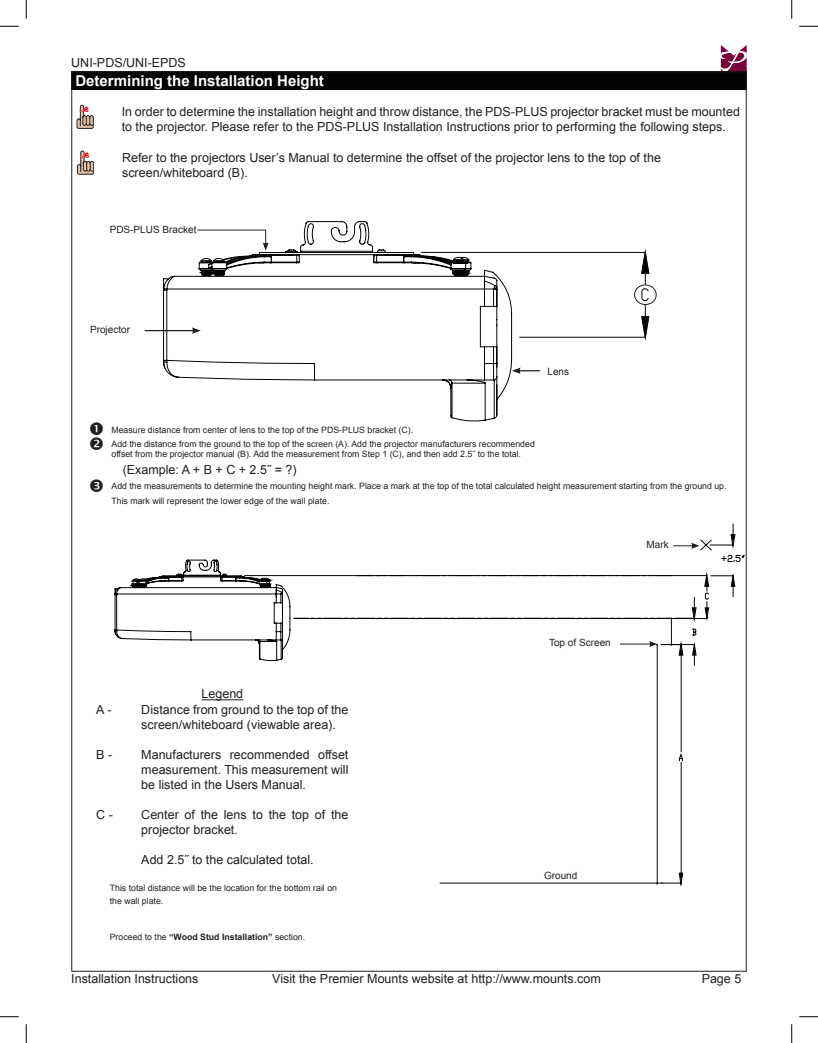
<style>
.page{position:relative;width:818px;height:1043px;background:#fff}
.page>*{position:absolute;margin:0;border:0;box-sizing:border-box;transform-origin:0 0}
.t1{font:700 15px "Arial";color:#fff}
.t2{font:12.5px/15px "Arial";color:#231f20}
.t3{font:10px "Arial";color:#231f20}
.t4{font:8.75px/10px "Arial";color:#231f20}
.t5{font:700 8.75px "Arial";color:#231f20}
.s1{font-weight:400}
</style>
<div class="page">
<svg style="left:720px;top:45px;width:26px;height:26px"></svg>
<svg style="left:77px;top:151px;width:17px;height:23px"></svg>
<svg style="left:162px;top:275px;width:350px;height:147px"></svg>
<svg style="left:183px;top:230px;width:466px;height:113px"></svg>
<hr style="left:145px;top:330px;width:49px;height:1px;background:#231f20">
<svg style="left:192px;top:327px;width:9px;height:7px"></svg>
<svg style="left:512px;top:367px;width:28px;height:7px"></svg>
<svg style="left:198px;top:221px;width:274px;height:56px"></svg>
<hr style="left:197px;top:229px;width:69px;height:1px;background:#231f20">
<div style="left:634px;top:284px;width:22px;height:21px;border:1px solid #231f20;border-radius:50%"></div>
<svg style="left:77px;top:105px;width:17px;height:24px"></svg>
<svg style="left:641px;top:288px;width:8px;height:13px"></svg>
<div style="left:71px;top:71px;width:675px;height:19px;background:#040503"></div>
<svg style="left:114px;top:587px;width:13px;height:53px"></svg>
<svg style="left:127px;top:524px;width:617px;height:362px"></svg>
<svg style="left:0;top:25px;width:19px;height:2px"></svg>
<svg style="left:799px;top:25px;width:19px;height:2px"></svg>
<svg style="left:0;top:1016px;width:19px;height:1px"></svg>
<svg style="left:799px;top:1016px;width:19px;height:1px"></svg>
<svg style="left:25px;top:0;width:2px;height:19px"></svg>
<svg style="left:25px;top:1024px;width:2px;height:18px"></svg>
<svg style="left:791px;top:0;width:1px;height:19px"></svg>
<svg style="left:791px;top:1024px;width:1px;height:18px"></svg>
<p class="t2" style="left:71px;top:55px;width:116px">UNI-PDS/UNI-EPDS</p>
<p class="t1" style="left:75px;top:71px;width:250px">Determining the Installation Height</p>
<p class="t2" style="left:122px;top:104px;width:619px">In order to determine the installation height and throw distance, the PDS-PLUS projector bracket must be mounted to the projector. Please refer to the PDS-PLUS Installation Instructions prior to performing the following steps.</p>
<p class="t2" style="left:122px;top:150px;width:540px">Refer to the projectors User’s Manual to determine the offset of the projector lens to the top of the screen/whiteboard (B).</p>
<p class="t3" style="left:110px;top:223px;width:88px">PDS-PLUS Bracket</p>
<p class="t3" style="left:90px;top:323px;width:42px">Projector</p>
<p class="t3" style="left:547px;top:365px;width:23px">Lens</p>
<p class="t4" style="left:89px;top:425px;width:326px">■ Measure distance from center of lens to the top of the PDS-PLUS bracket (C).</p>
<p class="t4" style="left:111px;top:439px;width:425px;text-indent:-23px">□ Add the distance from the ground to the top of the screen (A). Add the projector manufacturers recommended offset from the projector manual (B). Add the measurement from Step 1 (C), and then add 2.5˝ to the total.</p>
<p class="t2" style="left:123px;top:462px;width:175px">(Example: A + B + C + 2.5˝ = ?)</p>
<p class="t4" style="left:111px;top:479px;width:616px;line-height:15px">Add the measurements to determine the mounting height mark. Place a mark at the top of the total calculated height measurement starting from the ground up.<br>This mark will represent the lower edge of the wall plate.</p>
<p class="t2" style="left:201px;top:686px;width:43px">Legend</p>
<p class="t2" style="left:96px;top:701px;width:17px">A -</p>
<p class="t2" style="left:141px;top:701px;width:208px">Distance from ground to the top of the screen/whiteboard (viewable area).</p>
<p class="t2" style="left:96px;top:746px;width:17px">B -</p>
<p class="t2" style="left:141px;top:746px;width:208px;text-align:justify">Manufacturers recommended offset measurement. This measurement will be listed in the Users Manual.</p>
<p class="t2" style="left:96px;top:806px;width:18px">C -</p>
<p class="t2" style="left:141px;top:806px;width:209px">Center of the lens to the top of the projector bracket.</p>
<p class="t2" style="left:141px;top:851px;width:174px">Add 2.5˝ to the calculated total.</p>
<p class="t4" style="left:110px;top:881px;width:229px;line-height:12.5px">This total distance will be the location for the bottom rail on the wall plate.</p>
<p class="t5" style="left:110px;top:931px;width:197px"><span class="s1">Proceed to the</span> “Wood Stud Installation” <span class="s1">section.</span></p>
<p class="t3" style="left:549px;top:636px;width:63px">Top of Screen</p>
<p class="t3" style="left:646px;top:538px;width:24px">Mark</p>
<p class="t3" style="left:544px;top:868px;width:35px">Ground</p>
<p class="t2" style="left:71px;top:971px;width:129px">Installation Instructions</p>
<p class="t2" style="left:272px;top:971px;width:330px">Visit the Premier Mounts website at http://www.mounts.com</p>
<p class="t2" style="left:701px;top:971px;width:41px">Page 5</p>
</div>
